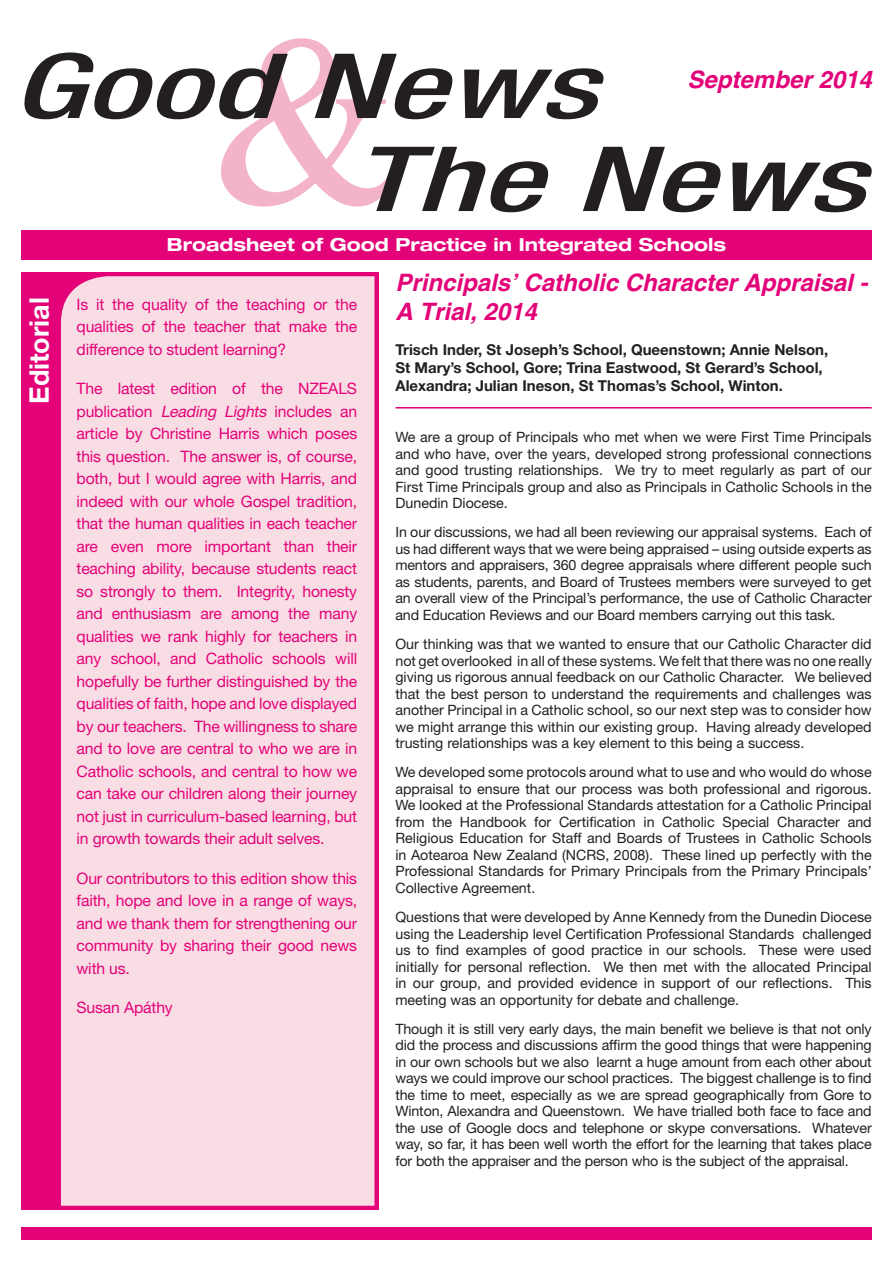
<style>
.page{position:relative;width:893px;height:1263px;background:#fff}
.page>*{position:absolute;margin:0;border:0;box-sizing:border-box;transform-origin:0 0}
.t1{font:700 27px "Helvetica Neue";color:#fff}
.Heading{font:italic 700 24px/28.8px "Helvetica Maori";color:#e40278}
.t2{font:700 expanded 18px "Helvetica Neue";color:#fff}
.Editorial{font:15.75px/22.5px "Helvetica Neue";letter-spacing:-.01em;color:#e40278;text-align:justify}
.Sub_Headings{font:700 15px/18px "Helvetica Neue";color:#231f20}
.Body_Text{font:14.25px/16.5px "Helvetica Neue";color:#231f20;text-align:justify}
.s1{font-style:italic}
</style>
<div class="page">
<div style="left:21px;top:230px;width:851px;height:29px;background:#e40278"></div>
<div style="left:21px;top:272px;width:357px;height:938px;background:#e40278"></div>
<div style="left:61px;top:276px;width:313px;height:930px;background:#f9dde4"></div>
<hr style="left:395px;top:407px;width:477px;height:1px;background:#e40278">
<div style="left:21px;top:1227px;width:851px;height:12px;background:#e40278"></div>
<svg style="left:24px;top:38px;width:697px;height:174px"></svg>
<svg style="left:732px;top:161px;width:140px;height:51px"></svg>
<p class="Heading" style="left:688px;top:64px;width:186px">September 2014</p>
<p class="t1" style="left:22px;top:404px;width:108px;rotate:-90deg">Editorial</p>
<p class="t2" style="left:167px;top:233px;width:561px">Broadsheet of Good Practice in Integrated Schools</p>
<p class="Editorial" style="left:77px;top:292px;width:282px">Is it the quality of the teaching or the qualities of the teacher that make the difference to student learning?</p>
<p class="Editorial" style="left:77px;top:377px;width:282px">The latest edition of the NZEALS publication <span class="s1">Leading Lights</span> includes an article by Christine Harris which poses this question. The answer is, of course, both, but I would agree with Harris, and indeed with our whole Gospel tradition, that the human qualities in each teacher are even more important than their teaching ability, because students react so strongly to them. Integrity, honesty and enthusiasm are among the many qualities we rank highly for teachers in any school, and Catholic schools will hopefully be further distinguished by the qualities of faith, hope and love displayed by our teachers. The willingness to share and to love are central to who we are in Catholic schools, and central to how we can take our children along their journey not just in curriculum-based learning, but in growth towards their adult selves.</p>
<p class="Editorial" style="left:77px;top:867px;width:282px">Our contributors to this edition show this faith, hope and love in a range of ways, and we thank them for strengthening our community by sharing their good news with us.</p>
<p class="Editorial" style="left:77px;top:996px;width:98px">Susan Apáthy</p>
<p class="Heading" style="left:395px;top:267px;width:474px">Principals’ Catholic Character Appraisal -<br>A Trial, 2014</p>
<p class="Sub_Headings" style="left:395px;top:340px;width:434px">Trisch Inder, St Joseph’s School, Queenstown; Annie Nelson,<br>St Mary’s School, Gore; Trina Eastwood, St Gerard’s School,<br>Alexandra; Julian Ineson, St Thomas’s School, Winton.</p>
<p class="Body_Text" style="left:395px;top:428px;width:478px">We are a group of Principals who met when we were First Time Principals and who have, over the years, developed strong professional connections and good trusting relationships. We try to meet regularly as part of our First Time Principals group and also as Principals in Catholic Schools in the Dunedin Diocese.</p>
<p class="Body_Text" style="left:395px;top:524px;width:478px">In our discussions, we had all been reviewing our appraisal systems. Each of us had different ways that we were being appraised – using outside experts as mentors and appraisers, 360 degree appraisals where different people such as students, parents, and Board of Trustees members were surveyed to get an overall view of the Principal’s performance, the use of Catholic Character and Education Reviews and our Board members carrying out this task.</p>
<p class="Body_Text" style="left:395px;top:635px;width:478px">Our thinking was that we wanted to ensure that our Catholic Character did not get overlooked in all of these systems. We felt that there was no one really giving us rigorous annual feedback on our Catholic Character. We believed that the best person to understand the requirements and challenges was another Principal in a Catholic school, so our next step was to consider how we might arrange this within our existing group. Having already developed trusting relationships was a key element to this being a success.</p>
<p class="Body_Text" style="left:395px;top:764px;width:478px">We developed some protocols around what to use and who would do whose appraisal to ensure that our process was both professional and rigorous.<br>We looked at the Professional Standards attestation for a Catholic Principal from the Handbook for Certification in Catholic Special Character and Religious Education for Staff and Boards of Trustees in Catholic Schools in Aotearoa New Zealand (NCRS, 2008). These lined up perfectly with the Professional Standards for Primary Principals from the Primary Principals’ Collective Agreement.</p>
<p class="Body_Text" style="left:395px;top:908px;width:478px">Questions that were developed by Anne Kennedy from the Dunedin Diocese using the Leadership level Certification Professional Standards challenged us to find examples of good practice in our schools. These were used initially for personal reflection. We then met with the allocated Principal in our group, and provided evidence in support of our reflections. This meeting was an opportunity for debate and challenge.</p>
<p class="Body_Text" style="left:395px;top:1020px;width:478px">Though it is still very early days, the main benefit we believe is that not only did the process and discussions affirm the good things that were happening in our own schools but we also learnt a huge amount from each other about ways we could improve our school practices. The biggest challenge is to find the time to meet, especially as we are spread geographically from Gore to Winton, Alexandra and Queenstown. We have trialled both face to face and the use of Google docs and telephone or skype conversations. Whatever way, so far, it has been well worth the effort for the learning that takes place for both the appraiser and the person who is the subject of the appraisal.</p>
</div>
